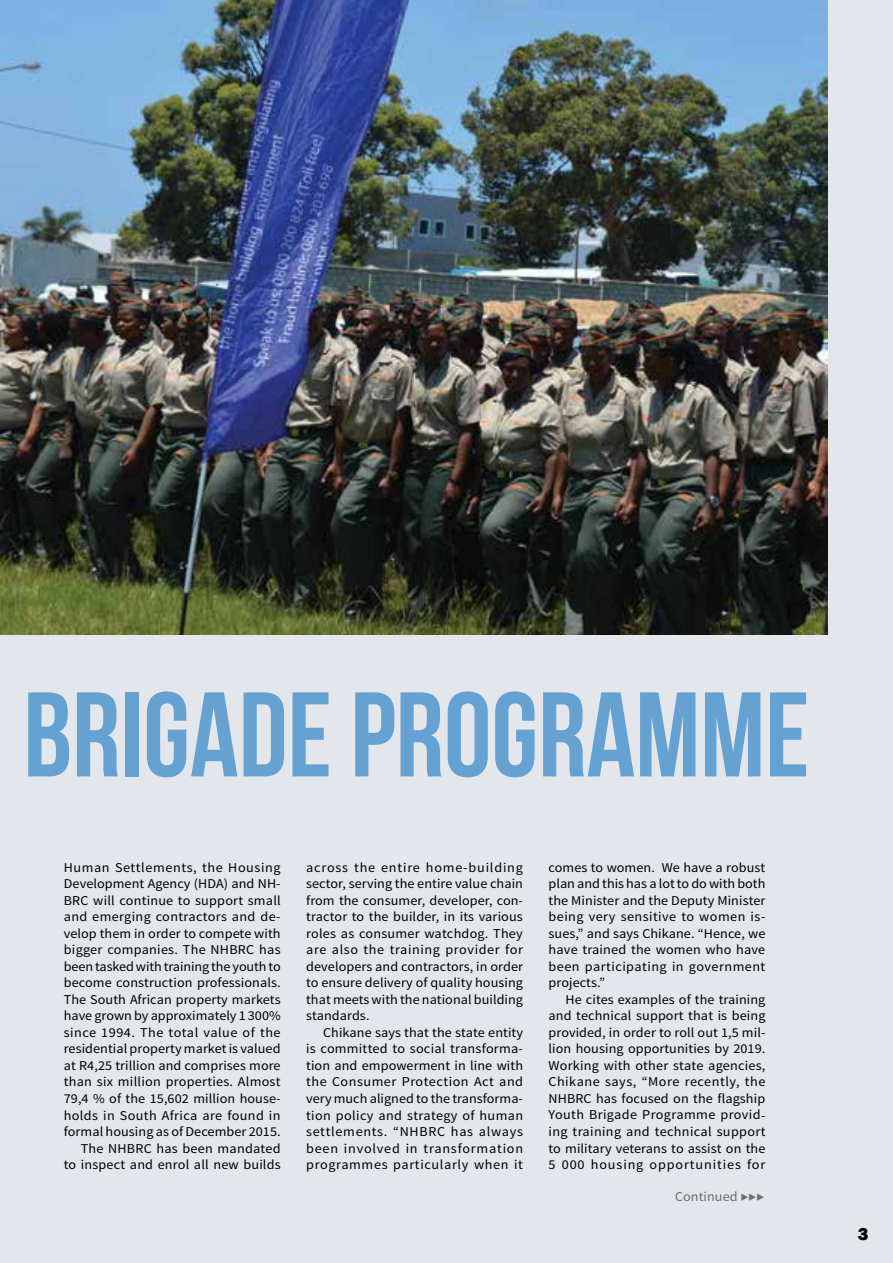
<style>
.page{position:relative;width:893px;height:1263px;background:#e3e6ea}
.page>*{position:absolute;margin:0;border:0;box-sizing:border-box;transform-origin:0 0}
.t1{font:120px "Bebas Neue";color:#65a2d2}
.t2{font:800 18px "Franklin Gothic";color:#000}
.t3{font:13.5px/16.5px "Source Sans Pro";letter-spacing:.005em;color:#000;text-align:justify;scale:1.05 1}
.t4{font:13.5px "Source Sans Pro";letter-spacing:.005em;color:#6d6e71;scale:1.05 1}
.s1{font-style:italic}
</style>
<div class="page">
<img style="left:0;top:0;width:828px;height:634px">
<h1 class="t1" style="left:23px;top:669px;width:787px">BRIGADE PROGRAMME</h1>
<p class="t3" style="left:64px;top:859px;width:208px;text-align:right">Human Settlements, the Housing Development Agency (HDA) and NH-BRC will continue to support small and emerging contractors and de&shy;velop them in order to compete with bigger companies. The NHBRC has been tasked with training the youth to become construction professionals.<br>The South African property markets have grown by approximately 1 300% since 1994. The total value of the residential property market is valued at R4,25 trillion and comprises more than six million properties. Almost 79,4 % of the 15,602 million house&shy;holds in South Africa are found in formal housing as of December 2015.<br>The NHBRC has been mandated<br>to inspect and enrol all new builds</p>
<p class="t3" style="left:306px;top:859px;width:208px">across the entire home-building sector, serving the entire value chain from the consumer, developer, con&shy;tractor to the builder, in its various roles as consumer watchdog. They are also the training provider for developers and contractors, in order to ensure delivery of quality housing that meets with the national building standards.</p>
<p class="t3" style="left:306px;top:1024px;width:208px;text-indent:17px">Chikane says that the state entity is committed to social transforma&shy;tion and empowerment in line with the Consumer Protection Act and very much aligned to the transforma&shy;tion policy and strategy of human settlements. “NHBRC has always been involved in transformation programmes particularly when it</p>
<p class="t3" style="left:549px;top:859px;width:208px">comes to women. We have a robust plan and this has a lot to do with both the Minister and the Deputy Minister being very sensitive to women is&shy;sues,” and says Chikane. “Hence, we have trained the women who have been participating in government projects.”</p>
<p class="t3" style="left:549px;top:991px;width:208px;text-indent:17px">He cites examples of the training and technical support that is being provided, in order to roll out 1,5 mil&shy;lion housing opportunities by 2019.<br>Working with other state agencies, Chikane says, “More recently, the NHBRC has focused on the flagship Youth Brigade Programme provid&shy;ing training and technical support to military veterans to assist on the 5 000 housing opportunities for</p>
<p class="t4" style="left:675px;top:1188px;width:86px">Continued <span class="s1">▶▶▶</span></p>
<h2 class="t2" style="left:858px;top:1222px;width:12px">3</h2>
</div>
